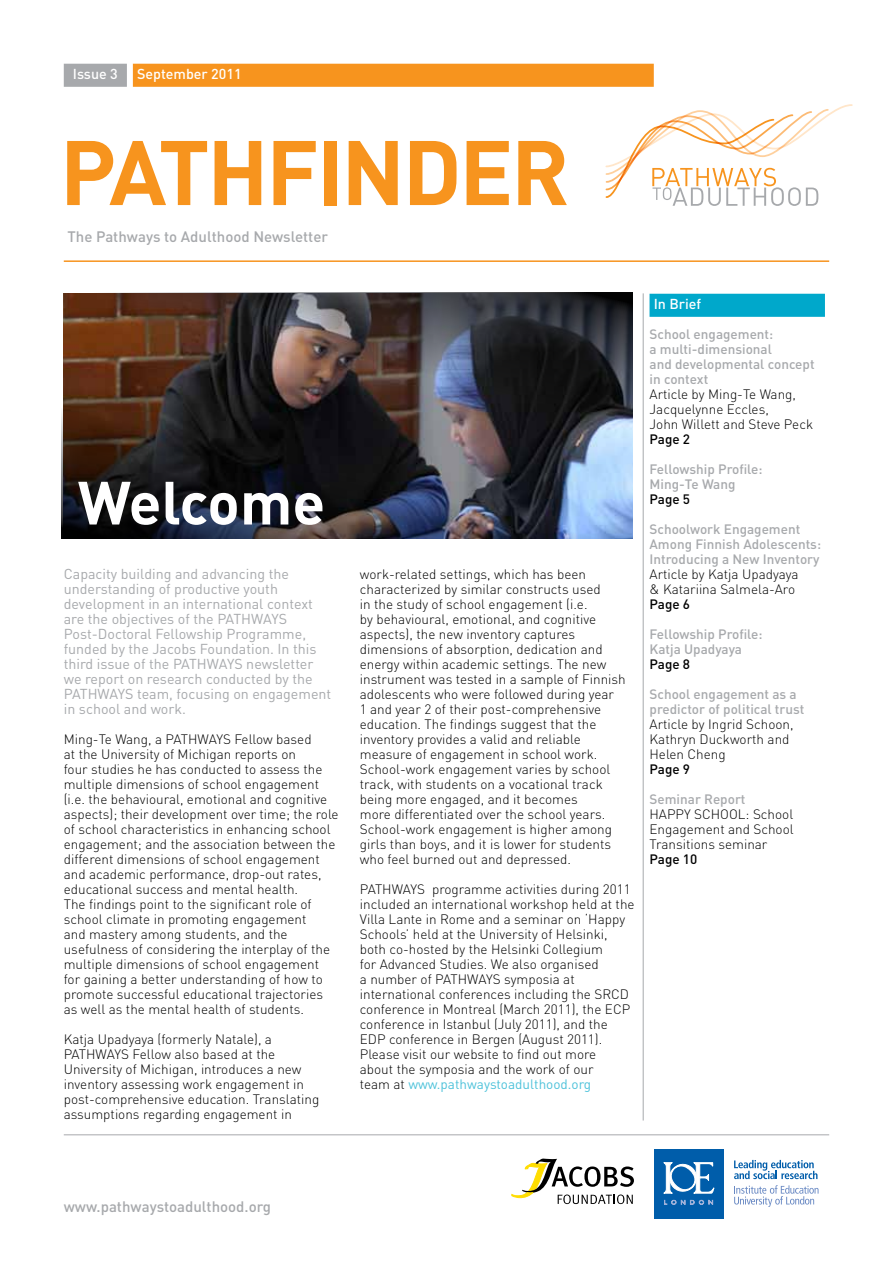
<style>
.page{position:relative;width:893px;height:1263px;background:#fff}
.page>*{position:absolute;margin:0;border:0;box-sizing:border-box;transform-origin:0 0}
.t1{font:700 90px "DIN";letter-spacing:-.03em;color:#f7941e}
.t2{font:700 60px "DIN";letter-spacing:-.01em;color:#fff}
.t3{font:500 15px "DIN";color:#a7a9ac}
.t4{font:14.25px/15px "DIN";color:#a7a9ac}
.t5{font:500 14.25px "DIN";color:#fff}
.t6{font:300 13.5px/15px "DIN";color:#000}
.t7{font:500 13.5px/15px "DIN";color:#a7a9ac}
.t8{font:500 13.5px "DIN";color:#000}
.s1{font-weight:400;color:#4dc2da}
</style>
<div class="page">
<div style="left:64px;top:64px;width:63px;height:23px;background:#a7a9ac"></div>
<div style="left:133px;top:64px;width:521px;height:23px;background:#f7941e"></div>
<svg style="left:605px;top:104px;width:248px;height:102px"></svg>
<div style="left:649px;top:294px;width:176px;height:23px;background:#00a8cb"></div>
<svg style="left:512px;top:1158px;width:122px;height:46px"></svg>
<div style="left:654px;top:1149px;width:69px;height:69px;background:#005daa"></div>
<svg style="left:664px;top:1200px;width:49px;height:5px"></svg>
<svg style="left:664px;top:1162px;width:50px;height:32px"></svg>
<svg style="left:734px;top:1160px;width:83px;height:19px"></svg>
<svg style="left:734px;top:1185px;width:84px;height:22px"></svg>
<hr style="left:64px;top:1134px;width:765px;height:1px;background:#a7a9ac">
<hr style="left:643px;top:293px;width:1px;height:827px;background:#a7a9ac">
<hr style="left:64px;top:260px;width:765px;height:2px;background:#f7941e">
<img style="left:62px;top:292px;width:570px;height:246px">
<p class="t5" style="left:73px;top:65px;width:47px">Issue 3</p>
<p class="t5" style="left:137px;top:65px;width:106px">September 2011</p>
<h1 class="t1" style="left:60px;top:114px;width:511px">PATHFINDER</h1>
<p class="t3" style="left:68px;top:227px;width:262px">The Pathways to Adulthood Newsletter</p>
<h2 class="t2" style="left:78px;top:464px;width:249px">Welcome</h2>
<p class="t4" style="left:64px;top:566px;width:269px">Capacity building and advancing the understanding of productive youth development in an international context are the objectives of the PATHWAYS Post-Doctoral Fellowship Programme, funded by the Jacobs Foundation. In this third issue of the PATHWAYS newsletter we report on research conducted by the PATHWAYS team, focusing on engagement in school and work.</p>
<p class="t6" style="left:64px;top:732px;width:276px">Ming-Te Wang, a PATHWAYS Fellow based<br>at the University of Michigan reports on<br>four studies he has conducted to assess the multiple dimensions of school engagement (i.e. the behavioural, emotional and cognitive aspects); their development over time; the role of school characteristics in enhancing school engagement; and the association between the different dimensions of school engagement and academic performance, drop-out rates, educational success and mental health.<br>The findings point to the significant role of school climate in promoting engagement<br>and mastery among students, and the usefulness of considering the interplay of the multiple dimensions of school engagement for gaining a better understanding of how to promote successful educational trajectories as well as the mental health of students.</p>
<p class="t6" style="left:64px;top:1031px;width:257px">Katja Upadyaya (formerly Natale), a PATHWAYS Fellow also based at the University of Michigan, introduces a new inventory assessing work engagement in post-comprehensive education. Translating assumptions regarding engagement in</p>
<p class="t6" style="left:360px;top:566px;width:267px">work-related settings, which has been characterized by similar constructs used<br>in the study of school engagement (i.e.<br>by behavioural, emotional, and cognitive aspects), the new inventory captures dimensions of absorption, dedication and energy within academic settings. The new instrument was tested in a sample of Finnish adolescents who were followed during year<br>1 and year 2 of their post-comprehensive education. The findings suggest that the inventory provides a valid and reliable measure of engagement in school work.<br>School-work engagement varies by school track, with students on a vocational track being more engaged, and it becomes<br>more differentiated over the school years.<br>School-work engagement is higher among girls than boys, and it is lower for students who feel burned out and depressed.</p>
<p class="t6" style="left:360px;top:881px;width:276px">PATHWAYS programme activities during 2011 included an international workshop held at the Villa Lante in Rome and a seminar on ‘Happy Schools’ held at the University of Helsinki, both co-hosted by the Helsinki Collegium<br>for Advanced Studies. We also organised<br>a number of PATHWAYS symposia at international conferences including the SRCD conference in Montreal (March 2011), the ECP conference in Istanbul (July 2011), and the EDP conference in Bergen (August 2011).<br>Please visit our website to find out more<br>about the symposia and the work of our<br>team at <span class="s1">www.pathwaystoadulthood.org</span></p>
<p class="t5" style="left:654px;top:295px;width:49px">In Brief</p>
<p class="t7" style="left:649px;top:326px;width:167px">School engagement:<br>a multi-dimensional<br>and developmental concept in context</p>
<p class="t6" style="left:649px;top:387px;width:165px">Article by Ming-Te Wang,<br>Jacquelynne Eccles,<br>John Willett and Steve Peck</p>
<p class="t8" style="left:649px;top:430px;width:42px">Page 2</p>
<p class="t7" style="left:649px;top:461px;width:114px">Fellowship Profile:<br>Ming-Te Wang</p>
<p class="t8" style="left:649px;top:490px;width:42px">Page 5</p>
<p class="t7" style="left:649px;top:521px;width:173px">Schoolwork Engagement<br>Among Finnish Adolescents:<br>Introducing a New Inventory</p>
<p class="t6" style="left:649px;top:566px;width:150px">Article by Katja Upadyaya &amp; Katariina Salmela-Aro</p>
<p class="t8" style="left:649px;top:595px;width:42px">Page 6</p>
<p class="t7" style="left:649px;top:626px;width:114px">Fellowship Profile:<br>Katja Upadyaya</p>
<p class="t8" style="left:649px;top:655px;width:42px">Page 8</p>
<p class="t7" style="left:649px;top:686px;width:156px">School engagement as a predictor of political trust</p>
<p class="t6" style="left:649px;top:716px;width:146px">Article by Ingrid Schoon,<br>Kathryn Duckworth and<br>Helen Cheng</p>
<p class="t8" style="left:649px;top:760px;width:42px">Page 9</p>
<p class="t7" style="left:649px;top:791px;width:98px">Seminar Report</p>
<p class="t6" style="left:649px;top:806px;width:146px;text-align:justify">HAPPY SCHOOL: School Engagement and School Transitions seminar</p>
<p class="t8" style="left:649px;top:850px;width:49px">Page 10</p>
<p class="t3" style="left:64px;top:1196px;width:209px">www.pathwaystoadulthood.org</p>
</div>
